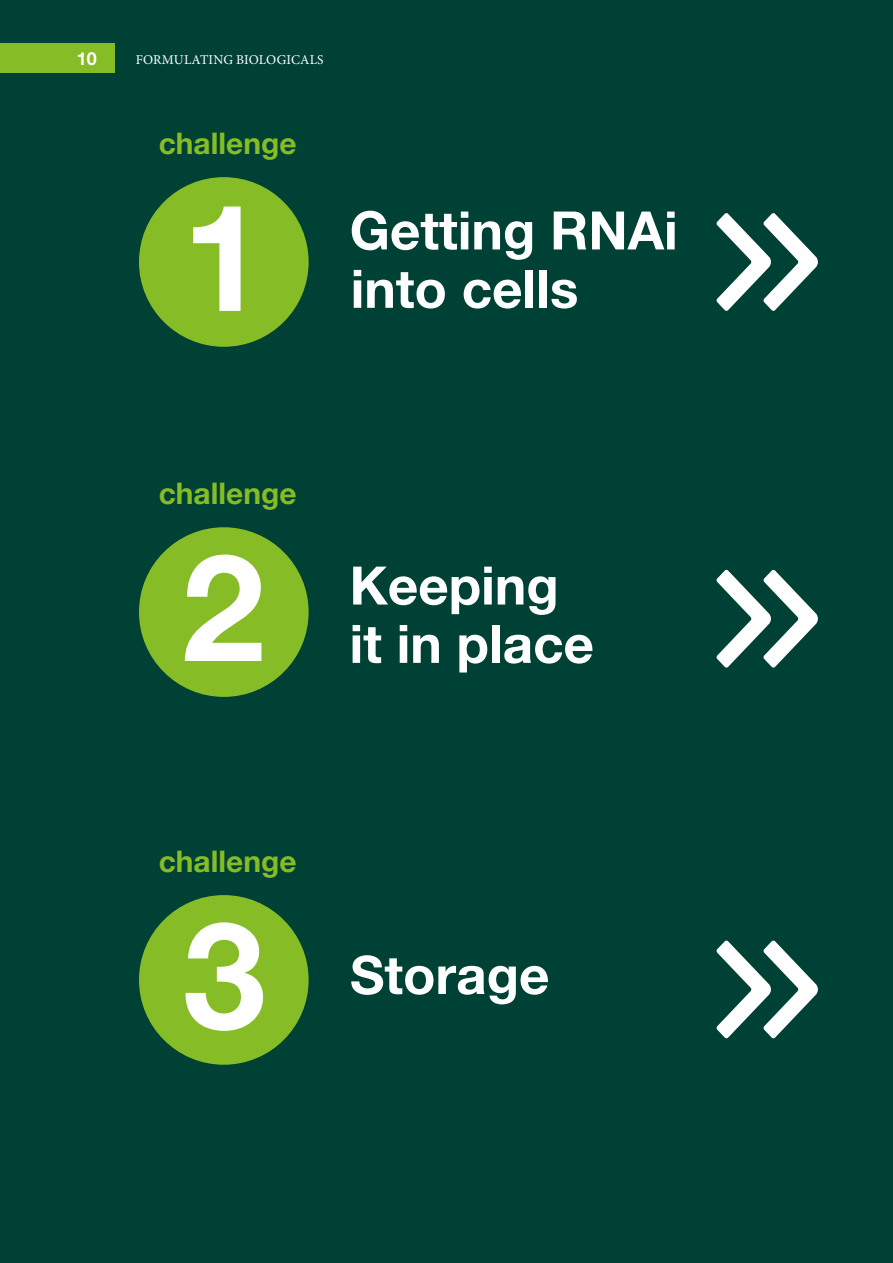
<style>
.page{position:relative;width:893px;height:1263px;background:#004136}
.page>*{position:absolute;margin:0;border:0;box-sizing:border-box;transform-origin:0 0}
.t1{font:700 149.1px "Helvetica Neue LT Std";color:#fff}
.t2{font:700 53.1px/58.3px "Helvetica Neue LT Std";color:#fff}
.t3{font:700 29.85px "Helvetica Neue LT Std";color:#86bc25}
.t4{font:700 18px "Helvetica Neue LT Std";color:#fff}
.t5{font:13.5px "Minion Pro";letter-spacing:.01em;color:#fff}
</style>
<div class="page">
<div style="left:139px;top:177px;width:170px;height:170px;background:#86bc25;border-radius:50%"></div>
<div style="left:139px;top:527px;width:170px;height:170px;background:#86bc25;border-radius:50%"></div>
<div style="left:139px;top:895px;width:170px;height:170px;background:#86bc25;border-radius:50%"></div>
<svg style="left:716px;top:570px;width:102px;height:98px"></svg>
<svg style="left:716px;top:940px;width:102px;height:98px"></svg>
<svg style="left:716px;top:213px;width:102px;height:98px"></svg>
<div style="left:0;top:43px;width:114px;height:30px;background:#86bc25"></div>
<p class="t4" style="left:77px;top:47px;width:22px">10</p>
<p class="t5" style="left:136px;top:50px;width:189px">FORMULATING BIOLOGICALS</p>
<p class="t3" style="left:159px;top:125px;width:139px">challenge</p>
<h1 class="t1" style="left:182px;top:166px;width:84px">1</h1>
<p class="t2" style="left:350px;top:200px;width:330px">Getting RNAi into cells</p>
<p class="t3" style="left:159px;top:475px;width:139px">challenge</p>
<h1 class="t1" style="left:182px;top:516px;width:84px">2</h1>
<p class="t2" style="left:349px;top:555px;width:246px">Keeping it in place</p>
<p class="t3" style="left:159px;top:843px;width:139px">challenge</p>
<h1 class="t1" style="left:183px;top:883px;width:84px">3</h1>
<p class="t2" style="left:350px;top:945px;width:201px">Storage</p>
</div>
